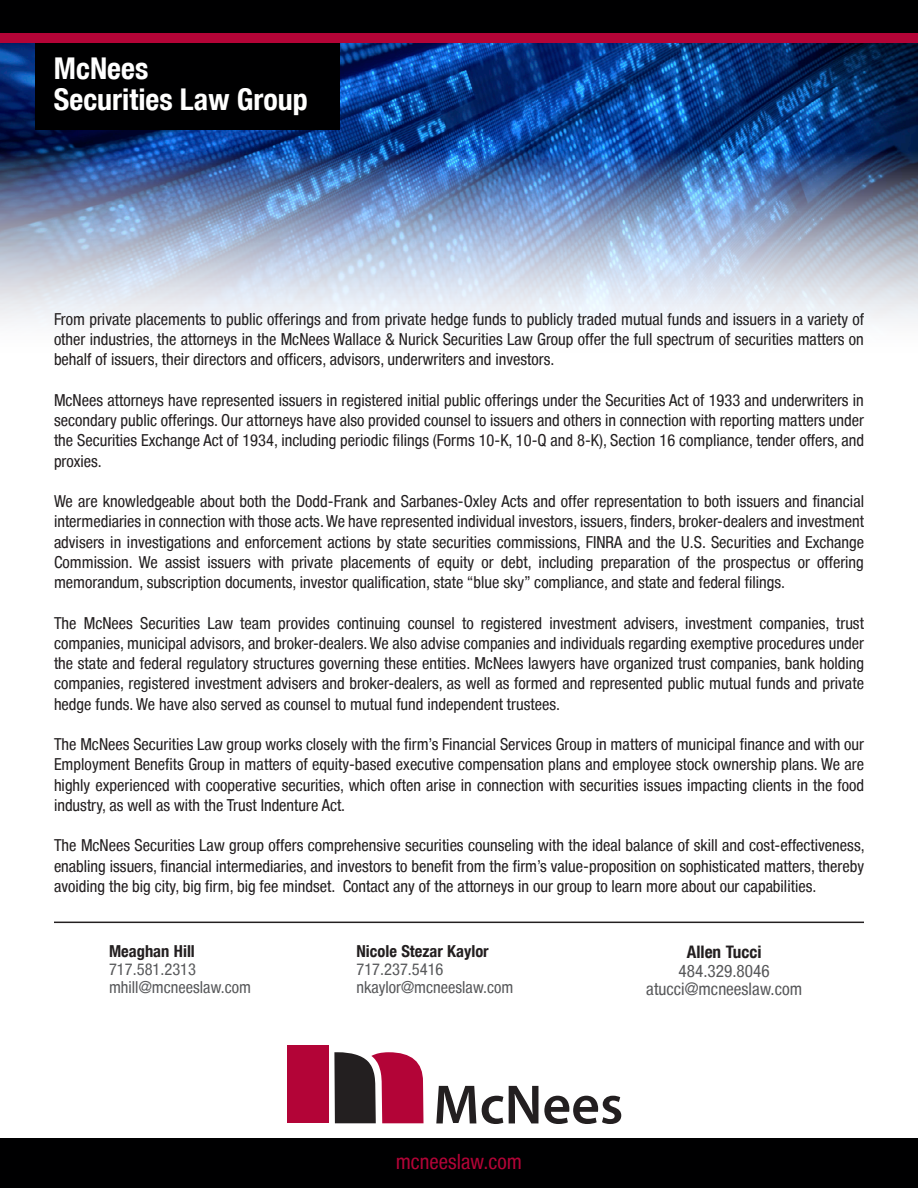
<style>
.page{position:relative;width:918px;height:1188px;background:#fff}
.page>*{position:absolute;margin:0;border:0;box-sizing:border-box;transform-origin:0 0}
.t1{font:700 condensed 30px/31.5px "Helvetica Neue Condensed";color:#fff}
.t2{font:condensed 21px "Helvetica Neue Condensed";color:#b30437}
.PG_List{font:condensed 17.25px/18.8px "Helvetica Neue Condensed";color:#57585a;text-align:center}
.t3{font:condensed 16.5px/20.2px "Helvetica Neue Condensed";color:#231f20;text-align:justify}
.PG_List-2{font:condensed 16.5px/18px "Helvetica Neue Condensed";color:#57585a}
.s1{font-weight:700;color:#231f20}
</style>
<div class="page">
<img style="left:0;top:42px;width:918px;height:280px">
<div style="left:0;top:0;width:918px;height:38px;background:#000001"></div>
<div style="left:0;top:1138px;width:918px;height:50px;background:#000001"></div>
<div style="left:36px;top:42px;width:304px;height:88px;background:#000001"></div>
<div style="left:0;top:33px;width:918px;height:9px;background:#b30437"></div>
<svg style="left:436px;top:1086px;width:40px;height:37px"></svg>
<svg style="left:482px;top:1096px;width:21px;height:28px"></svg>
<svg style="left:509px;top:1086px;width:29px;height:37px"></svg>
<svg style="left:544px;top:1096px;width:77px;height:28px"></svg>
<div style="left:287px;top:1045px;width:41px;height:78px;background:#b30437"></div>
<svg style="left:334px;top:1052px;width:90px;height:71px;background:#803047"></svg>
<hr style="left:54px;top:922px;width:810px;height:1px;background:#231f20">
<p class="t1" style="left:54px;top:52px;width:256px">McNees<br>Securities Law Group</p>
<p class="t3" style="left:54px;top:309px;width:812px">From private placements to public offerings and from private hedge funds to publicly traded mutual funds and issuers in a variety of other industries, the attorneys in the McNees Wallace &amp; Nurick Securities Law Group offer the full spectrum of securities matters on behalf of issuers, their directors and officers, advisors, underwriters and investors.</p>
<p class="t3" style="left:54px;top:390px;width:812px">McNees attorneys have represented issuers in registered initial public offerings under the Securities Act of 1933 and underwriters in secondary public offerings. Our attorneys have also provided counsel to issuers and others in connection with reporting matters under the Securities Exchange Act of 1934, including periodic filings (Forms 10-K, 10-Q and 8-K), Section 16 compliance, tender offers, and proxies.</p>
<p class="t3" style="left:54px;top:491px;width:812px">We are knowledgeable about both the Dodd-Frank and Sarbanes-Oxley Acts and offer representation to both issuers and financial intermediaries in connection with those acts. We have represented individual investors, issuers, finders, broker-dealers and investment advisers in investigations and enforcement actions by state securities commissions, FINRA and the U.S. Securities and Exchange Commission. We assist issuers with private placements of equity or debt, including preparation of the prospectus or offering memorandum, subscription documents, investor qualification, state “blue sky” compliance, and state and federal filings.</p>
<p class="t3" style="left:54px;top:613px;width:812px">The McNees Securities Law team provides continuing counsel to registered investment advisers, investment companies, trust companies, municipal advisors, and broker-dealers. We also advise companies and individuals regarding exemptive procedures under the state and federal regulatory structures governing these entities. McNees lawyers have organized trust companies, bank holding companies, registered investment advisers and broker-dealers, as well as formed and represented public mutual funds and private hedge funds. We have also served as counsel to mutual fund independent trustees.</p>
<p class="t3" style="left:54px;top:734px;width:812px">The McNees Securities Law group works closely with the firm’s Financial Services Group in matters of municipal finance and with our Employment Benefits Group in matters of equity-based executive compensation plans and employee stock ownership plans. We are highly experienced with cooperative securities, which often arise in connection with securities issues impacting clients in the food industry, as well as with the Trust Indenture Act.</p>
<p class="t3" style="left:54px;top:835px;width:812px">The McNees Securities Law group offers comprehensive securities counseling with the ideal balance of skill and cost-effectiveness, enabling issuers, financial intermediaries, and investors to benefit from the firm’s value-proposition on sophisticated matters, thereby avoiding the big city, big firm, big fee mindset. Contact any of the attorneys in our group to learn more about our capabilities.</p>
<p class="PG_List-2" style="left:109px;top:942px;width:143px"><span class="s1">Meaghan Hill<br></span>717.581.2313 mhill@mcneeslaw.com</p>
<p class="PG_List-2" style="left:356px;top:942px;width:158px"><span class="s1">Nicole Stezar Kaylor<br></span>717.237.5416 nkaylor@mcneeslaw.com</p>
<p class="PG_List" style="left:646px;top:942px;width:157px"><span class="s1">Allen Tucci<br></span>484.329.8046 atucci@mcneeslaw.com</p>
<p class="t2" style="left:396px;top:1149px;width:128px">mcneeslaw.com</p>
</div>
